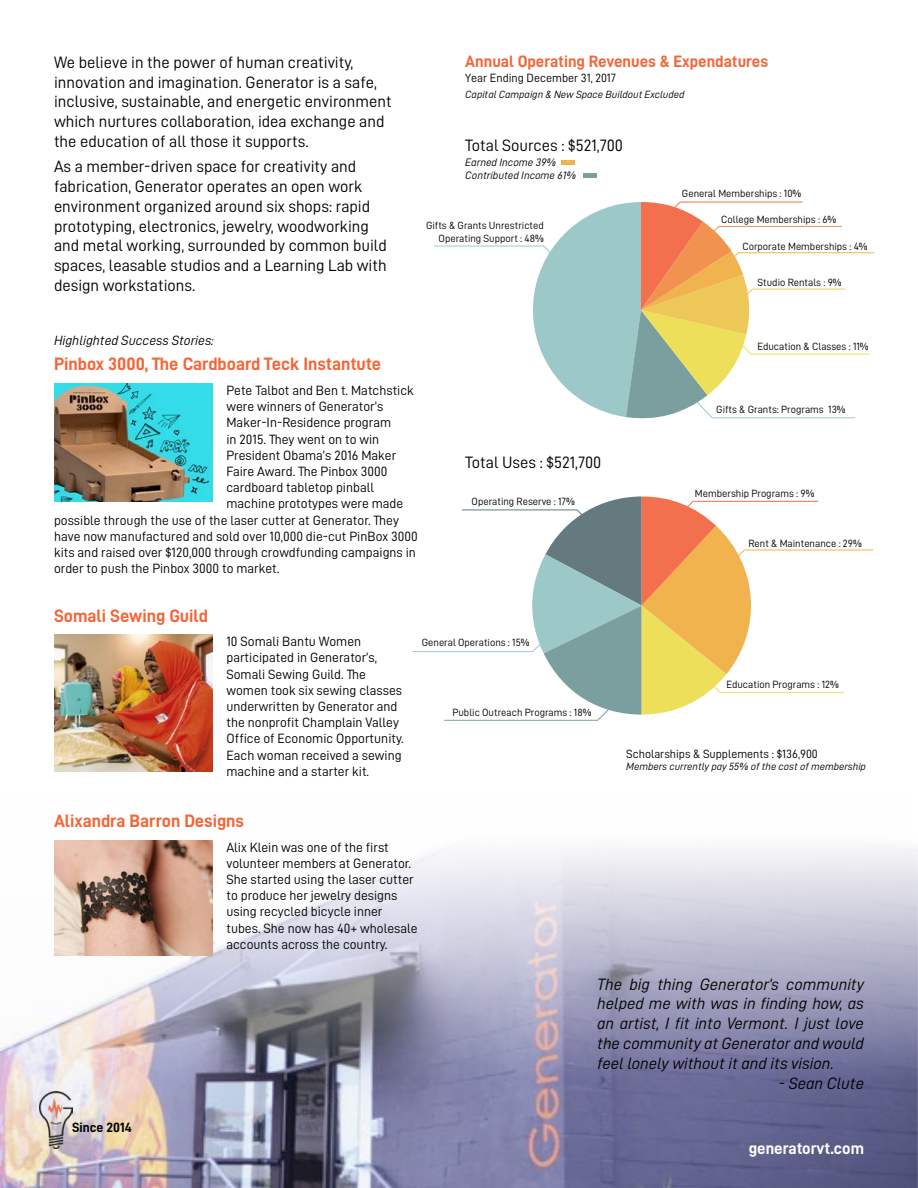
<style>
.page{position:relative;width:918px;height:1188px;background:#fff}
.page>*{position:absolute;margin:0;border:0;box-sizing:border-box;transform-origin:0 0}
.t1{font:18px "D DIN Bold";color:#f26639}
.t2{font:16.5px/19.8px "D DIN";color:#000}
.t3{font:16.5px/19.8px "D DIN Italic";color:#000;text-align:justify}
.t4{font:16.5px "D DIN Bold";color:#f26639}
.t5{font:16.5px "D DIN Bold";color:#fff}
.t6{font:13.5px/16.2px "D DIN";color:#000}
.t7{font:13.5px "D DIN Italic";color:#000}
.t8{font:13.5px "D DIN Bold";color:#000}
.t9{font:12px "D DIN";color:#000}
.t10{font:10.8px/13px "D DIN Italic";color:#000}
.t11{font:10.5px/12.6px "D DIN";color:#000;text-align:right}
.t12{font:10.5px "D DIN Italic";color:#000}
</style>
<div class="page">
<img style="left:0;top:848px;width:918px;height:340px">
<img style="left:39px;top:1091px;width:33px;height:58px">
<hr style="left:712px;top:417px;width:143px;height:1px;background:#9cc9c7">
<hr style="left:434px;top:246px;width:110px;height:1px;background:#9cc9c7">
<hr style="left:751px;top:354px;width:119px;height:1px;background:#eddf5a">
<hr style="left:680px;top:202px;width:123px;height:1px;background:#f3704e">
<hr style="left:719px;top:226px;width:123px;height:1px;background:#f1934f">
<hr style="left:738px;top:252px;width:136px;height:1px;background:#f1b34e">
<hr style="left:753px;top:289px;width:92px;height:1px;background:#eec759">
<div style="left:561px;top:160px;width:13px;height:5px;background:#f1b34e"></div>
<div style="left:583px;top:173px;width:14px;height:5px;background:#7b9e9f"></div>
<svg style="left:526px;top:201px;width:228px;height:218px"></svg>
<hr style="left:693px;top:501px;width:125px;height:1px;background:#f3704e">
<hr style="left:744px;top:550px;width:129px;height:1px;background:#f1b34e">
<hr style="left:720px;top:692px;width:124px;height:1px;background:#eddf5a">
<hr style="left:462px;top:510px;width:115px;height:1px;background:#647a7e">
<hr style="left:412px;top:651px;width:121px;height:1px;background:#9cc9c7">
<hr style="left:444px;top:720px;width:154px;height:1px;background:#7b9e9f">
<svg style="left:528px;top:496px;width:235px;height:225px"></svg>
<img style="left:54px;top:384px;width:159px;height:118px">
<img style="left:54px;top:635px;width:159px;height:137px">
<img style="left:54px;top:840px;width:159px;height:116px">
<p class="t2" style="left:54px;top:52px;width:339px">We believe in the power of human creativity, innovation and imagination. Generator is a safe, inclusive, sustainable, and energetic environment which nurtures collaboration, idea exchange and the education of all those it supports.</p>
<p class="t2" style="left:54px;top:156px;width:334px">As a member-driven space for creativity and fabrication, Generator operates an open work environment organized around six shops: rapid prototyping, electronics, jewelry, woodworking and metal working, surrounded by common build spaces, leasable studios and a Learning Lab with design workstations.</p>
<p class="t7" style="left:54px;top:333px;width:161px">Highlighted Success Stories:</p>
<p class="t4" style="left:465px;top:52px;width:304px">Annual Operating Revenues &amp; Expendatures</p>
<p class="t9" style="left:465px;top:71px;width:152px">Year Ending December 31, 2017</p>
<p class="t12" style="left:465px;top:89px;width:221px">Capital Campaign &amp; New Space Buildout Excluded</p>
<p class="t2" style="left:465px;top:135px;width:159px">Total Sources : $521,700</p>
<p class="t10" style="left:465px;top:156px;width:112px">Earned Income 39%<br>Contributed Income 61%</p>
<p class="t11" style="left:682px;top:187px;width:121px">General Memberships : 10%</p>
<p class="t11" style="left:721px;top:213px;width:117px">College Memberships : 6%</p>
<p class="t11" style="left:742px;top:240px;width:127px">Corporate Memberships : 4%</p>
<p class="t11" style="left:758px;top:276px;width:86px">Studio Rentals : 9%</p>
<p class="t11" style="left:426px;top:219px;width:119px">Gifts &amp; Grants Unrestricted<br>Operating Support : 48%</p>
<p class="t11" style="left:758px;top:340px;width:113px">Education &amp; Classes : 11%</p>
<h1 class="t1" style="left:54px;top:354px;width:329px">Pinbox 3000, The Cardboard Teck Instantute</h1>
<p class="t6" style="left:226px;top:382px;width:189px">Pete Talbot and Ben t. Matchstick</p>
<p class="t6" style="left:226px;top:398px;width:158px">were winners of Generator’s</p>
<p class="t6" style="left:226px;top:414px;width:166px">Maker-In-Residence program</p>
<p class="t6" style="left:226px;top:431px;width:154px">in 2015. They went on to win</p>
<p class="t6" style="left:226px;top:447px;width:171px">President Obama’s 2016 Maker</p>
<p class="t6" style="left:226px;top:463px;width:162px">Faire Award. The Pinbox 3000</p>
<p class="t6" style="left:226px;top:479px;width:149px">cardboard tabletop pinball</p>
<p class="t6" style="left:226px;top:495px;width:178px">machine prototypes were made</p>
<p class="t6" style="left:54px;top:512px;width:346px">possible through the use of the laser cutter at Generator. They</p>
<p class="t6" style="left:54px;top:528px;width:365px">have now manufactured and sold over 10,000 die-cut PinBox 3000</p>
<p class="t6" style="left:54px;top:544px;width:364px">kits and raised over $120,000 through crowdfunding campaigns in</p>
<p class="t6" style="left:54px;top:560px;width:227px">order to push the Pinbox 3000 to market.</p>
<h1 class="t1" style="left:54px;top:605px;width:156px">Somali Sewing Guild</h1>
<p class="t6" style="left:226px;top:633px;width:179px">10 Somali Bantu Women participated in Generator’s,<br>Somali Sewing Guild. The women took six sewing classes underwritten by Generator and the nonprofit Champlain Valley<br>Office of Economic Opportunity.<br>Each woman received a sewing machine and a starter kit.</p>
<h1 class="t1" style="left:54px;top:811px;width:192px">Alixandra Barron Designs</h1>
<p class="t6" style="left:226px;top:839px;width:193px">Alix Klein was one of the first volunteer members at Generator.<br>She started using the laser cutter to produce her jewelry designs using recycled bicycle inner tubes. She now has 40+ wholesale accounts across the country.</p>
<p class="t2" style="left:465px;top:452px;width:138px">Total Uses : $521,700</p>
<p class="t11" style="left:472px;top:495px;width:105px">Operating Reserve : 17%</p>
<p class="t11" style="left:422px;top:636px;width:109px">General Operations : 15%</p>
<p class="t11" style="left:452px;top:706px;width:140px">Public Outreach Programs : 18%</p>
<p class="t11" style="left:716px;top:403px;width:131px">Gifts &amp; Grants: Programs 13%</p>
<p class="t11" style="left:695px;top:487px;width:121px">Membership Programs : 9%</p>
<p class="t11" style="left:748px;top:537px;width:115px">Rent &amp; Maintenance : 29%</p>
<p class="t11" style="left:727px;top:678px;width:114px">Education Programs : 12%</p>
<p class="t9" style="left:626px;top:747px;width:193px">Scholarships &amp; Supplements : $136,900</p>
<p class="t12" style="left:626px;top:761px;width:241px">Members currently pay 55% of the cost of membership</p>
<p class="t8" style="left:72px;top:1120px;width:61px">Since 2014</p>
<p class="t3" style="left:597px;top:974px;width:268px">The big thing Generator’s community helped me with was in finding how, as an artist, I fit into Vermont. I just love the community at Generator and would feel lonely without it and its vision.</p>
<p class="t3" style="left:779px;top:1073px;width:87px">- Sean Clute</p>
<p class="t5" style="left:749px;top:1139px;width:117px">generatorvt.com</p>
</div>
